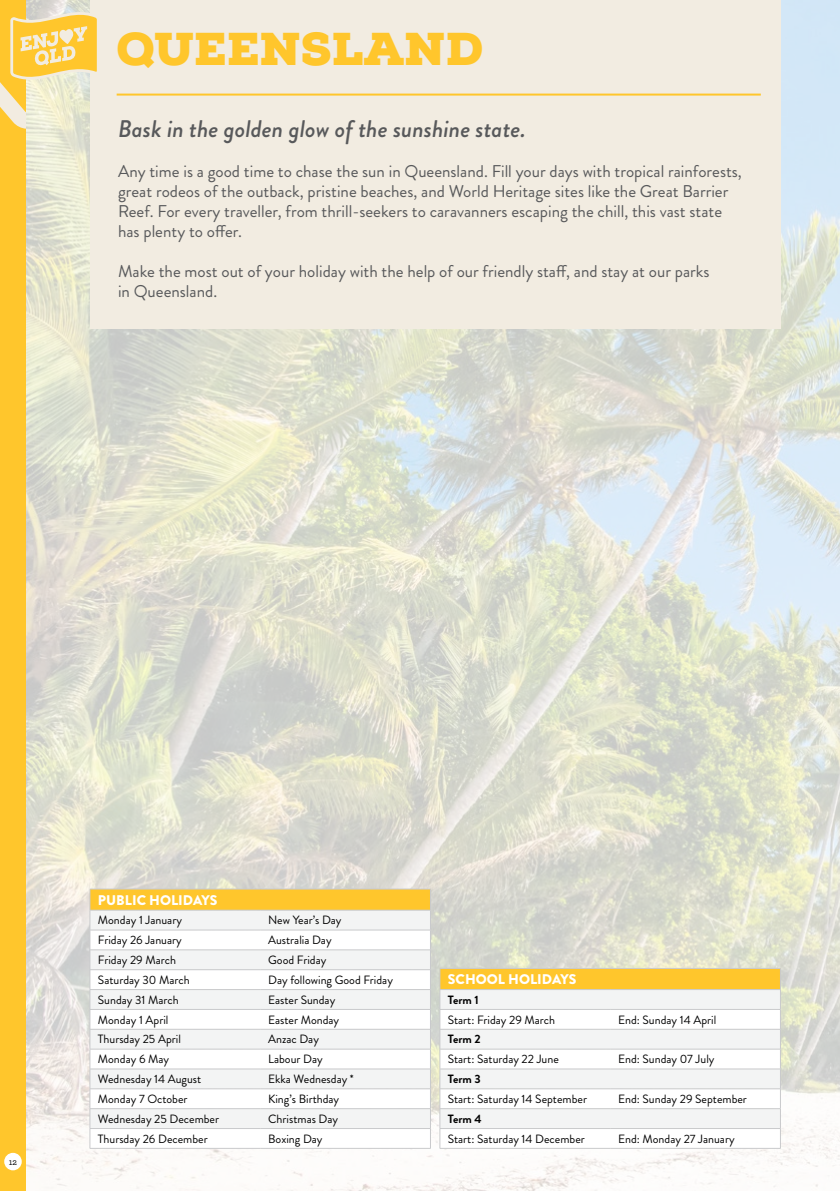
<style>
.page{position:relative;width:840px;height:1191px;background:#fff}
.page>*{position:absolute;margin:0;border:0;box-sizing:border-box;transform-origin:0 0}
.t1{font:900 46px "Nexa Slab";color:#ffc62c}
.t2{font:italic 500 24px "Brandon Grotesque";color:#58595b}
.t3{font:17px/20px "Brandon Grotesque";color:#58595b}
.t4{font:900 14px "Brandon Grotesque";color:#fff}
.t5{font:12px "Brandon Grotesque";color:#000}
.t6{font:700 12px "Brandon Grotesque";color:#000}
.t7{font:500 9.2px "Archer";color:#000}
</style>
<div class="page">
<img style="left:26px;top:0;width:813px;height:1191px">
<div style="left:90px;top:0;width:690px;height:329px;background:#f2ece1"></div>
<hr style="left:117px;top:94px;width:643px;height:2px;background:#ffc62c">
<hr style="left:90px;top:888px;width:170px;height:1px;background:#c9cacc">
<hr style="left:260px;top:888px;width:170px;height:1px;background:#c9cacc">
<hr style="left:90px;top:1148px;width:170px;height:1px;background:#c9cacc">
<hr style="left:260px;top:1148px;width:170px;height:1px;background:#c9cacc">
<svg style="left:90px;top:889px;width:341px;height:259px"></svg>
<hr style="left:439px;top:1148px;width:170px;height:1px;background:#c9cacc">
<hr style="left:610px;top:1148px;width:170px;height:1px;background:#c9cacc">
<svg style="left:439px;top:968px;width:341px;height:180px"></svg>
<div style="left:0;top:0;width:26px;height:1191px;background:#ffc62c"></div>
<svg style="left:0;top:12px;width:97px;height:132px"></svg>
<div style="left:4px;top:1152px;width:18px;height:18px;background:#fff;border-radius:50%"></div>
<h1 class="t1" style="left:116px;top:20px;width:368px">QUEENSLAND</h1>
<h2 class="t2" style="left:118px;top:112px;width:409px">Bask in the golden glow of the sunshine state.</h2>
<p class="t3" style="left:118px;top:162px;width:625px">Any time is a good time to chase the sun in Queensland. Fill your days with tropical rainforests, great rodeos of the outback, pristine beaches, and World Heritage sites like the Great Barrier Reef. For every traveller, from thrill-seekers to caravanners escaping the chill, this vast state has plenty to offer.</p>
<h3 class="t3" style="left:118px;top:262px;width:592px">Make the most out of your holiday with the help of our friendly staff, and stay at our parks in Queensland.</h3>
<p class="t7" style="left:9px;top:1154px;width:10px">12</p>
<p class="t4" style="left:98px;top:889px;width:121px">PUBLIC HOLIDAYS</p>
<p class="t5" style="left:98px;top:912px;width:85px">Monday 1 January</p>
<p class="t5" style="left:268px;top:912px;width:75px">New Year’s Day</p>
<p class="t5" style="left:98px;top:931px;width:85px">Friday 26 January</p>
<p class="t5" style="left:268px;top:931px;width:65px">Australia Day</p>
<p class="t5" style="left:98px;top:951px;width:79px">Friday 29 March</p>
<p class="t5" style="left:268px;top:951px;width:60px">Good Friday</p>
<p class="t5" style="left:98px;top:971px;width:93px">Saturday 30 March</p>
<p class="t5" style="left:268px;top:971px;width:126px">Day following Good Friday</p>
<p class="t5" style="left:98px;top:991px;width:82px">Sunday 31 March</p>
<p class="t5" style="left:268px;top:991px;width:69px">Easter Sunday</p>
<p class="t5" style="left:98px;top:1011px;width:72px">Monday 1 April</p>
<p class="t5" style="left:268px;top:1011px;width:72px">Easter Monday</p>
<p class="t5" style="left:98px;top:1031px;width:84px">Thursday 25 April</p>
<p class="t5" style="left:268px;top:1031px;width:52px">Anzac Day</p>
<p class="t5" style="left:98px;top:1051px;width:73px">Monday 6 May</p>
<p class="t5" style="left:268px;top:1051px;width:56px">Labour Day</p>
<p class="t5" style="left:98px;top:1070px;width:105px">Wednesday 14 August</p>
<p class="t5" style="left:268px;top:1070px;width:87px">Ekka Wednesday *</p>
<p class="t5" style="left:98px;top:1090px;width:91px">Monday 7 October</p>
<p class="t5" style="left:268px;top:1090px;width:72px">King’s Birthday</p>
<p class="t5" style="left:98px;top:1110px;width:123px">Wednesday 25 December</p>
<p class="t5" style="left:268px;top:1110px;width:71px">Christmas Day</p>
<p class="t5" style="left:98px;top:1130px;width:111px">Thursday 26 December</p>
<p class="t5" style="left:268px;top:1130px;width:56px">Boxing Day</p>
<p class="t4" style="left:447px;top:969px;width:130px">SCHOOL HOLIDAYS</p>
<p class="t6" style="left:447px;top:991px;width:32px">Term 1</p>
<p class="t5" style="left:447px;top:1011px;width:109px">Start: Friday 29 March</p>
<p class="t5" style="left:617px;top:1011px;width:99px">End: Sunday 14 April</p>
<p class="t6" style="left:447px;top:1031px;width:34px">Term 2</p>
<p class="t5" style="left:447px;top:1050px;width:112px">Start: Saturday 22 June</p>
<p class="t5" style="left:617px;top:1050px;width:98px">End: Sunday 07 July</p>
<p class="t6" style="left:447px;top:1070px;width:34px">Term 3</p>
<p class="t5" style="left:447px;top:1090px;width:140px">Start: Saturday 14 September</p>
<p class="t5" style="left:617px;top:1090px;width:130px">End: Sunday 29 September</p>
<p class="t6" style="left:447px;top:1110px;width:35px">Term 4</p>
<p class="t5" style="left:447px;top:1130px;width:138px">Start: Saturday 14 December</p>
<p class="t5" style="left:617px;top:1130px;width:118px">End: Monday 27 January</p>
</div>
